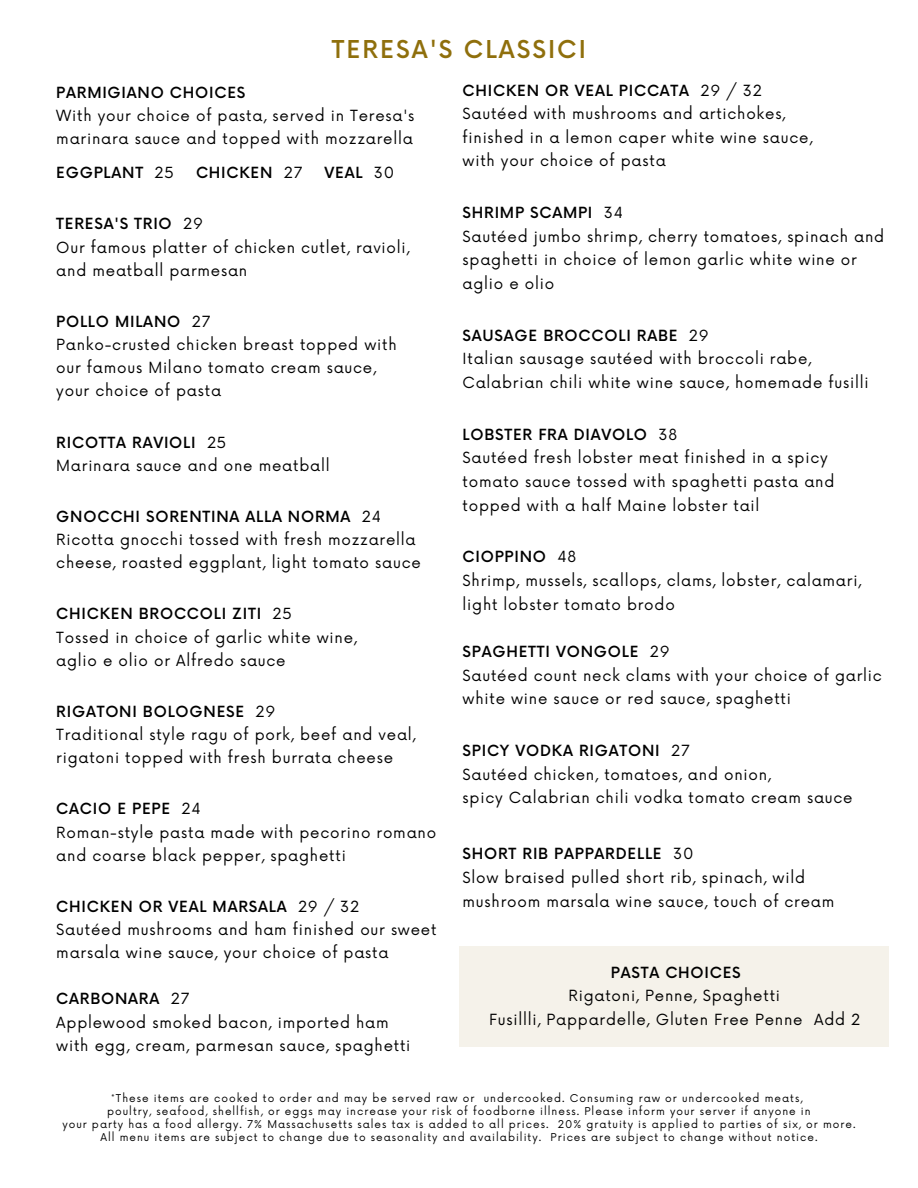
<style>
.page{position:relative;width:918px;height:1188px;background:#fff}
.page>*{position:absolute;margin:0;border:0;box-sizing:border-box;transform-origin:0 0}
.t1{font:500 24px "Now";letter-spacing:.085em;color:#8f6f0c}
.t2{font:15px/23.7px "Now";letter-spacing:.05em;color:#000}
.t3{font:500 15px "Now";letter-spacing:.05em;color:#000}
.t4{font:10.5px "Now";letter-spacing:.095em;color:#000}
.s1{font-weight:400}
</style>
<div class="page">
<div style="left:459px;top:946px;width:429px;height:101px;background:#f5f2ea"></div>
<p class="t1" style="left:332px;top:37px;width:255px">TERESA'S CLASSICI</p>
<p class="t3" style="left:463px;top:82px;width:301px">CHICKEN OR VEAL PICCATA <span class="s1">29 / 32</span></p>
<p class="t2" style="left:463px;top:103px;width:324px">Sautéed with mushrooms and artichokes,</p>
<p class="t2" style="left:463px;top:126px;width:351px">finished in a lemon caper white wine sauce,</p>
<p class="t2" style="left:463px;top:150px;width:205px">with your choice of pasta</p>
<p class="t3" style="left:463px;top:205px;width:162px">SHRIMP SCAMPI <span class="s1">34</span></p>
<p class="t2" style="left:463px;top:225px;width:423px">Sautéed jumbo shrimp, cherry tomatoes, spinach and spaghetti in choice of lemon garlic white wine or aglio e olio</p>
<p class="t3" style="left:463px;top:327px;width:248px">SAUSAGE BROCCOLI RABE <span class="s1">29</span></p>
<p class="t2" style="left:463px;top:348px;width:407px">Italian sausage sautéed with broccoli rabe,<br>Calabrian chili white wine sauce, homemade fusilli</p>
<p class="t3" style="left:463px;top:426px;width:216px">LOBSTER FRA DIAVOLO <span class="s1">38</span></p>
<p class="t2" style="left:463px;top:447px;width:373px">Sautéed fresh lobster meat finished in a spicy tomato sauce tossed with spaghetti pasta and topped with a half Maine lobster tail</p>
<p class="t3" style="left:463px;top:549px;width:115px">CIOPPINO <span class="s1">48</span></p>
<p class="t2" style="left:463px;top:570px;width:400px">Shrimp, mussels, scallops, clams, lobster, calamari, light lobster tomato brodo</p>
<p class="t3" style="left:463px;top:643px;width:209px">SPAGHETTI VONGOLE <span class="s1">29</span></p>
<p class="t2" style="left:463px;top:664px;width:421px">Sautéed count neck clams with your choice of garlic white wine sauce or red sauce, spaghetti</p>
<p class="t3" style="left:463px;top:742px;width:229px">SPICY VODKA RIGATONI <span class="s1">27</span></p>
<p class="t2" style="left:463px;top:763px;width:310px">Sautéed chicken, tomatoes, and onion,</p>
<p class="t2" style="left:463px;top:787px;width:392px">spicy Calabrian chili vodka tomato cream sauce</p>
<p class="t3" style="left:56px;top:84px;width:191px">PARMIGIANO CHOICES</p>
<p class="t2" style="left:56px;top:104px;width:360px;line-height:23.1px">With your choice of pasta, served in Teresa's marinara sauce and topped with mozzarella</p>
<p class="t3" style="left:56px;top:165px;width:119px">EGGPLANT <span class="s1">25</span></p>
<p class="t3" style="left:196px;top:165px;width:108px">CHICKEN <span class="s1">27</span></p>
<p class="t3" style="left:325px;top:165px;width:71px">VEAL <span class="s1">30</span></p>
<p class="t3" style="left:56px;top:216px;width:148px">TERESA'S TRIO <span class="s1">29</span></p>
<p class="t2" style="left:56px;top:236px;width:355px">Our famous platter of chicken cutlet, ravioli,</p>
<p class="t2" style="left:56px;top:259px;width:193px">and meatball parmesan</p>
<p class="t3" style="left:56px;top:313px;width:156px">POLLO MILANO <span class="s1">27</span></p>
<p class="t2" style="left:56px;top:334px;width:342px">Panko-crusted chicken breast topped with</p>
<p class="t2" style="left:56px;top:357px;width:321px">our famous Milano tomato cream sauce,</p>
<p class="t2" style="left:56px;top:380px;width:166px">your choice of pasta</p>
<p class="t3" style="left:56px;top:434px;width:172px">RICOTTA RAVIOLI <span class="s1">25</span></p>
<p class="t2" style="left:56px;top:454px;width:275px">Marinara sauce and one meatball</p>
<p class="t3" style="left:56px;top:508px;width:326px">GNOCCHI SORENTINA ALLA NORMA <span class="s1">24</span></p>
<p class="t2" style="left:56px;top:529px;width:366px;line-height:23.1px">Ricotta gnocchi tossed with fresh mozzarella cheese, roasted eggplant, light tomato sauce</p>
<p class="t3" style="left:56px;top:606px;width:237px">CHICKEN BROCCOLI ZITI <span class="s1">25</span></p>
<p class="t2" style="left:56px;top:626px;width:302px">Tossed in choice of garlic white wine,</p>
<p class="t2" style="left:56px;top:649px;width:231px">aglio e olio or Alfredo sauce</p>
<p class="t3" style="left:56px;top:703px;width:221px">RIGATONI BOLOGNESE <span class="s1">29</span></p>
<p class="t2" style="left:56px;top:724px;width:361px;line-height:23.1px">Traditional style ragu of pork, beef and veal, rigatoni topped with fresh burrata cheese</p>
<p class="t3" style="left:56px;top:801px;width:146px">CACIO E PEPE <span class="s1">24</span></p>
<p class="t2" style="left:56px;top:821px;width:381px;line-height:23.1px">Roman-style pasta made with pecorino romano and coarse black pepper, spaghetti</p>
<p class="t3" style="left:56px;top:898px;width:305px">CHICKEN OR VEAL MARSALA <span class="s1">29 / 32</span></p>
<p class="t2" style="left:56px;top:919px;width:382px;line-height:23.1px">Sautéed mushrooms and ham finished our sweet marsala wine sauce, your choice of pasta</p>
<p class="t3" style="left:56px;top:991px;width:135px">CARBONARA <span class="s1">27</span></p>
<p class="t2" style="left:56px;top:1011px;width:334px">Applewood smoked bacon, imported ham</p>
<p class="t2" style="left:56px;top:1034px;width:356px">with egg, cream, parmesan sauce, spaghetti</p>
<p class="t3" style="left:463px;top:846px;width:232px">SHORT RIB PAPPARDELLE <span class="s1">30</span></p>
<p class="t2" style="left:463px;top:867px;width:373px">Slow braised pulled short rib, spinach, wild mushroom marsala wine sauce, touch of cream</p>
<p class="t3" style="left:611px;top:964px;width:131px">PASTA CHOICES</p>
<p class="t2" style="left:569px;top:985px;width:213px">Rigatoni, Penne, Spaghetti</p>
<p class="t2" style="left:489px;top:1008px;width:373px">Fusillli, Pappardelle, Gluten Free Penne Add 2</p>
<p class="t4" style="left:111px;top:1092px;width:693px">*These items are cooked to order and may be served raw or undercooked. Consuming raw or undercooked meats,</p>
<p class="t4" style="left:107px;top:1105px;width:705px">poultry, seafood, shellfish, or eggs may increase your risk of foodborne illness. Please inform your server if anyone in</p>
<p class="t4" style="left:62px;top:1118px;width:795px">your party has a food allergy. 7% Massachusetts sales tax is added to all prices. 20% gratuity is applied to parties of six, or more.</p>
<p class="t4" style="left:100px;top:1131px;width:719px">All menu items are subject to change due to seasonality and availability. Prices are subject to change without notice.</p>
</div>
